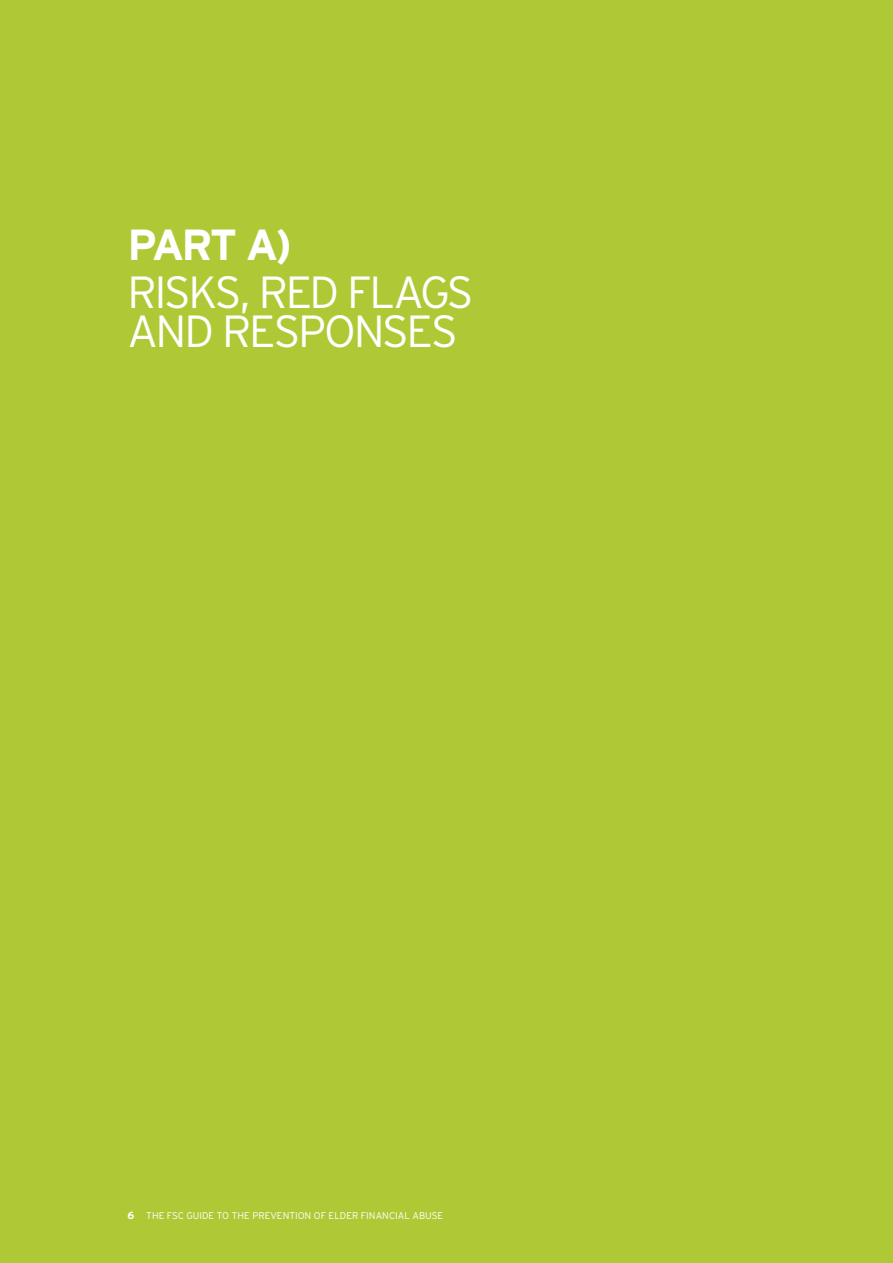
<style>
.page{position:relative;width:893px;height:1263px;background:#afc936}
.page>*{position:absolute;margin:0;border:0;box-sizing:border-box;transform-origin:0 0}
.t1{font:300 45px/39px "Interstate";letter-spacing:-.055em;color:#fff}
.t2{font:700 43.5px "Interstate";color:#fff}
.t3{font:300 9.75px "Interstate";color:#fff}
.s1{font-weight:700;font-size:10.5px}
</style>
<div class="page">
<h2 class="t2" style="left:128px;top:221px;width:166px">PART A)</h2>
<h1 class="t1" style="left:128px;top:272px;width:347px">RISKS, RED FLAGS<br>AND RESPONSES</h1>
<p class="t3" style="left:128px;top:1210px;width:317px"><span class="s1">6</span> THE FSC GUIDE TO THE PREVENTION OF ELDER FINANCIAL ABUSE</p>
</div>
